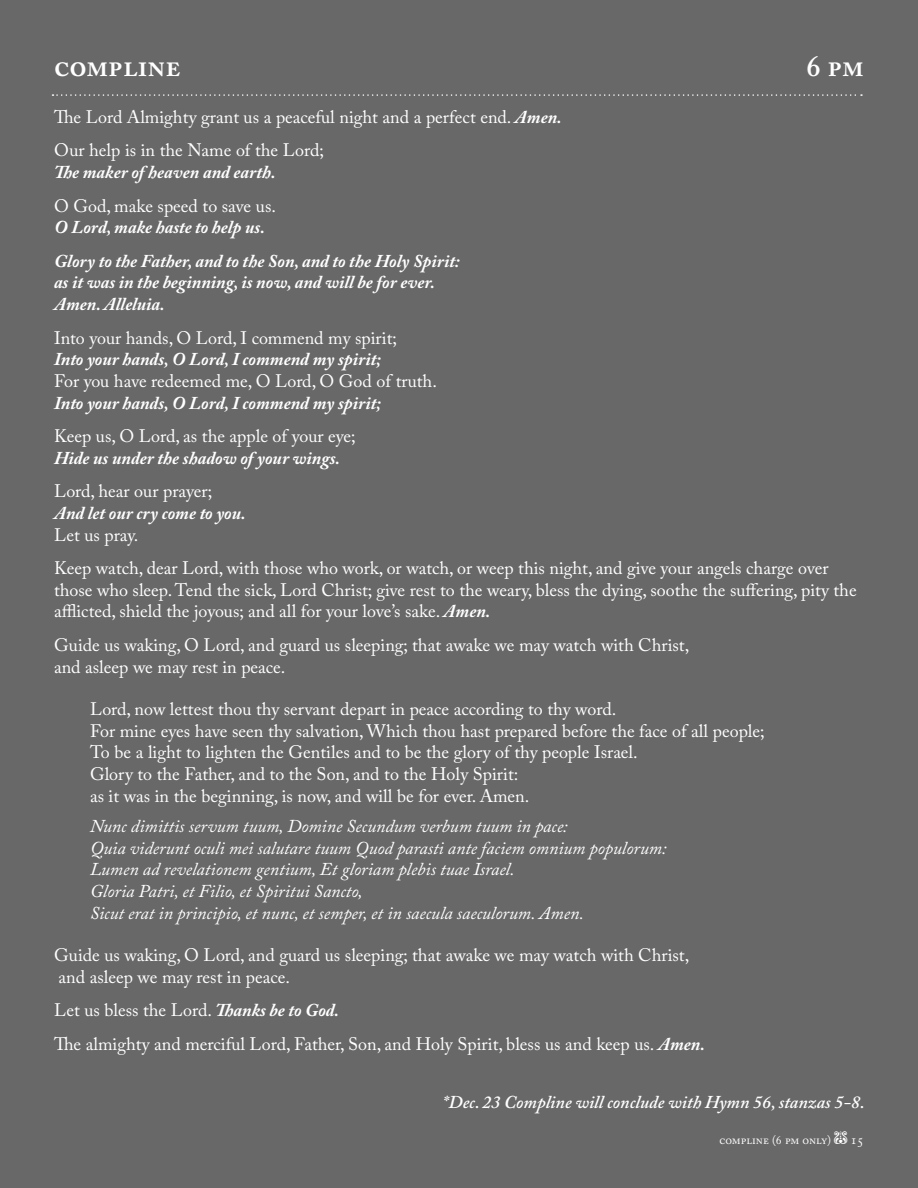
<style>
.page{position:relative;width:918px;height:1188px;background:#686869}
.page>*{position:absolute;margin:0;border:0;box-sizing:border-box;transform-origin:0 0}
.t1{font:600 30px "Adobe Caslon Pro";color:#fff}
.t2{font:18px/21.6px "Adobe Caslon Pro";color:#fff}
.t3{font:italic 700 18px/33.6px "Adobe Caslon Pro";color:#fff}
.t4{font:italic 18px/21.6px "Adobe Caslon Pro";color:#fff}
.t5{font:italic 600 18px "Adobe Caslon Pro";color:#fff}
.t6{font:12px "Adobe Caslon Pro";color:#fff}
.s1{font-weight:700;font-style:italic}
.s2{font-size:13.5px}
</style>
<div class="page">
<svg style="left:52px;top:94px;width:810px;height:2px"></svg>
<h1 class="t1" style="left:54px;top:48px;width:128px">Compline</h1>
<h1 class="t1" style="left:806px;top:48px;width:59px">6 pm</h1>
<p class="t2" style="left:54px;top:100px;width:509px;line-height:33.6px">The Lord Almighty grant us a peaceful night and a perfect end. <span class="s1">Amen.<br></span>Our help is in the Name of the Lord;</p>
<p class="t3" style="left:54px;top:155px;width:223px">The maker of heaven and earth.</p>
<p class="t2" style="left:54px;top:195px;width:223px">O God, make speed to save us.</p>
<p class="t3" style="left:54px;top:210px;width:407px">O Lord, make haste to help us.<br>Glory to the Father, and to the Son, and to the Holy Spirit:</p>
<p class="t3" style="left:54px;top:271px;width:383px;line-height:21.6px">as it was in the beginning, is now, and will be for ever.<br>Amen. Alleluia.</p>
<p class="t2" style="left:54px;top:327px;width:345px">Into your hands, O Lord, I commend my spirit;</p>
<p class="t3" style="left:54px;top:342px;width:329px">Into your hands, O Lord, I commend my spirit;</p>
<p class="t2" style="left:54px;top:370px;width:384px">For you have redeemed me, O Lord, O God of truth.</p>
<p class="t3" style="left:54px;top:385px;width:329px">Into your hands, O Lord, I commend my spirit;</p>
<p class="t2" style="left:54px;top:425px;width:303px">Keep us, O Lord, as the apple of your eye;</p>
<p class="t3" style="left:54px;top:441px;width:288px">Hide us under the shadow of your wings.</p>
<p class="t2" style="left:54px;top:480px;width:160px">Lord, hear our prayer;</p>
<p class="t3" style="left:54px;top:496px;width:193px">And let our cry come to you.</p>
<p class="t2" style="left:54px;top:518px;width:776px;line-height:33.6px">Let us pray.<br>Keep watch, dear Lord, with those who work, or watch, or weep this night, and give your angels charge over</p>
<p class="t2" style="left:54px;top:579px;width:804px">those who sleep. Tend the sick, Lord Christ; give rest to the weary, bless the dying, soothe the suffering, pity the afflicted, shield the joyous; and all for your love’s sake. <span class="s1">Amen.</span></p>
<p class="t2" style="left:54px;top:634px;width:637px">Guide us waking, O Lord, and guard us sleeping; that awake we may watch with Christ, and asleep we may rest in peace.</p>
<p class="t2" style="left:90px;top:698px;width:676px">Lord, now lettest thou thy servant depart in peace according to thy word.<br>For mine eyes have seen thy salvation, Which thou hast prepared before the face of all people; To be a light to lighten the Gentiles and to be the glory of thy people Israel.<br>Glory to the Father, and to the Son, and to the Holy Spirit:<br>as it was in the beginning, is now, and will be for ever. Amen.</p>
<p class="t4" style="left:90px;top:815px;width:578px">Nunc dimittis servum tuum, Domine Secundum verbum tuum in pace:<br>Quia viderunt oculi mei salutare tuum Quod parasti ante faciem omnium populorum:<br>Lumen ad revelationem gentium, Et gloriam plebis tuae Israel.<br>Gloria Patri, et Filio, et Spiritui Sancto,<br>Sicut erat in principio, et nunc, et semper, et in saecula saeculorum. Amen.</p>
<p class="t2" style="left:54px;top:944px;width:637px">Guide us waking, O Lord, and guard us sleeping; that awake we may watch with Christ, and asleep we may rest in peace.</p>
<p class="t2" style="left:54px;top:993px;width:653px;line-height:33.6px">Let us bless the Lord. <span class="s1">Thanks be to God.<br></span>The almighty and merciful Lord, Father, Son, and Holy Spirit, bless us and keep us. <span class="s1">Amen.</span></p>
<p class="t5" style="left:443px;top:1091px;width:423px">*Dec. 23 Compline will conclude with Hymn 56, stanzas 5-8.</p>
<p class="t6" style="left:719px;top:1133px;width:146px">compline (6 pm only) <span class="s2">v 15</span></p>
</div>
